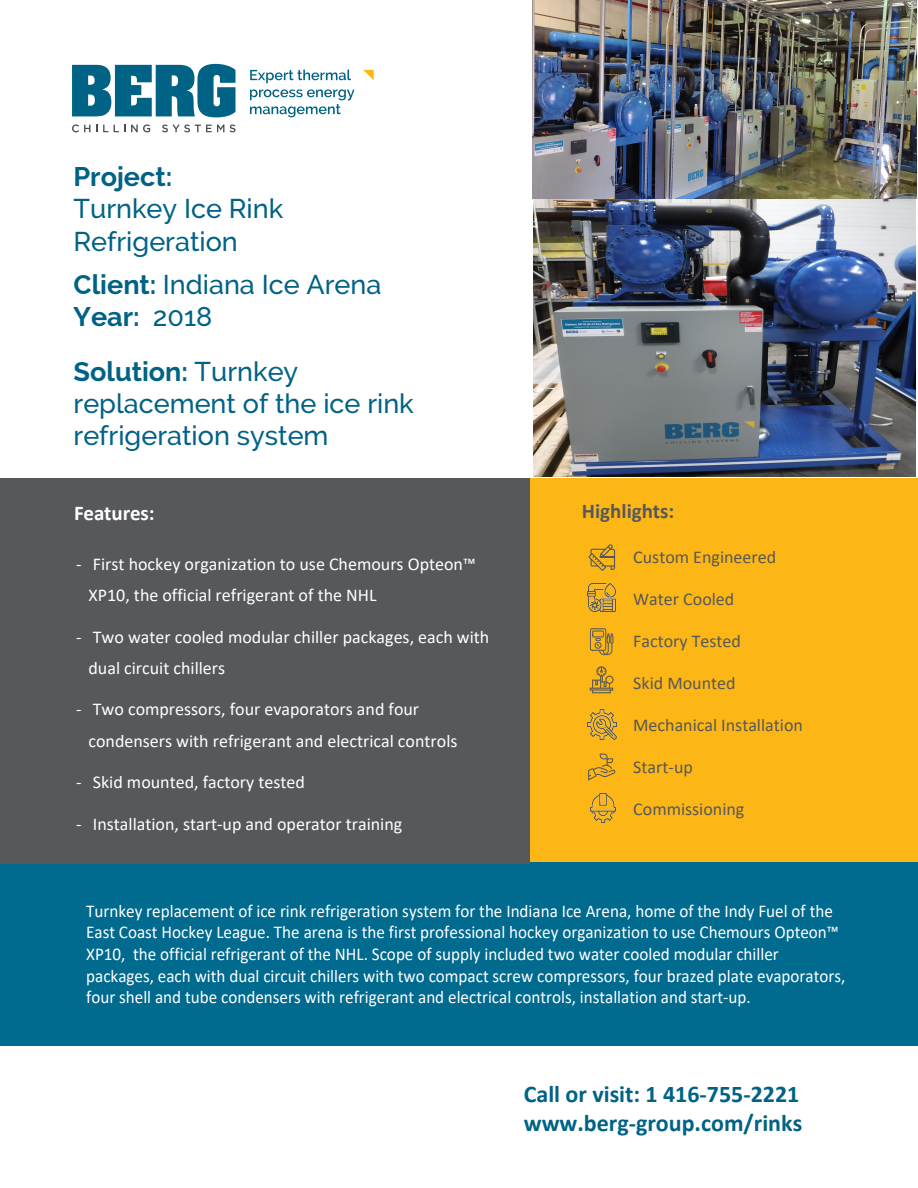
<style>
.page{position:relative;width:918px;height:1188px;background:#fff}
.page>*{position:absolute;margin:0;border:0;box-sizing:border-box;transform-origin:0 0}
.t1{font:500 27px/32.4px "Raleway";color:#006285}
.t2{font:700 27px "Raleway";color:#006285}
.t3{font:700 24px/28.8px "Calibri";color:#006285}
.t4{font:700 21px "Calibri";color:#57585a}
.t5{font:700 21px "Calibri";color:#fff}
.t6{font:18px/21.6px "Calibri";color:#fff;scale:.95 1}
.t7{font:18px/31.5px "Calibri";color:#fff}
.t8{font:18px "Calibri";color:#57585a}
.s1{font-weight:700}
</style>
<div class="page">
<div style="left:0;top:862px;width:918px;height:183px;background:#006a8f"></div>
<div style="left:520px;top:478px;width:398px;height:384px;background:#fcb615"></div>
<div style="left:0;top:478px;width:530px;height:386px;background:#57585a"></div>
<svg style="left:363px;top:70px;width:11px;height:10px"></svg>
<svg style="left:250px;top:70px;width:101px;height:13px"></svg>
<svg style="left:250px;top:89px;width:104px;height:28px"></svg>
<svg style="left:72px;top:124px;width:18px;height:8px"></svg>
<svg style="left:103px;top:125px;width:22px;height:7px"></svg>
<svg style="left:131px;top:124px;width:19px;height:8px"></svg>
<svg style="left:162px;top:125px;width:62px;height:7px"></svg>
<svg style="left:230px;top:125px;width:5px;height:7px"></svg>
<svg style="left:72px;top:64px;width:163px;height:53px"></svg>
<svg style="left:590px;top:628px;width:23px;height:27px"></svg>
<svg style="left:590px;top:666px;width:24px;height:27px"></svg>
<svg style="left:588px;top:544px;width:27px;height:27px"></svg>
<svg style="left:588px;top:754px;width:28px;height:26px"></svg>
<img style="left:532px;top:1px;width:384px;height:476px">
<img style="left:587px;top:584px;width:28px;height:28px">
<img style="left:587px;top:710px;width:29px;height:29px">
<img style="left:590px;top:794px;width:26px;height:28px">
<h2 class="t2" style="left:74px;top:161px;width:100px">Project:</h2>
<p class="t1" style="left:74px;top:192px;width:211px">Turnkey Ice Rink<br>Refrigeration</p>
<p class="t1" style="left:74px;top:268px;width:309px"><span class="s1">Client:</span> Indiana Ice Arena<br><span class="s1">Year:</span> 2018</p>
<p class="t1" style="left:74px;top:355px;width:342px"><span class="s1">Solution:</span> Turnkey replacement of the ice rink refrigeration system</p>
<p class="t5" style="left:74px;top:499px;width:82px">Features:</p>
<p class="t7" style="left:89px;top:548px;width:389px;text-indent:-12px">- First hockey organization to use Chemours Opteon™<br>XP10, the official refrigerant of the NHL</p>
<h3 class="t4" style="left:582px;top:498px;width:94px">Highlights:</h3>
<p class="t8" style="left:633px;top:546px;width:144px">Custom Engineered</p>
<p class="t8" style="left:633px;top:587px;width:103px">Water Cooled</p>
<p class="t7" style="left:76px;top:621px;width:415px">- Two water cooled modular chiller packages, each with</p>
<p class="t8" style="left:633px;top:630px;width:109px">Factory Tested</p>
<p class="t7" style="left:89px;top:652px;width:138px">dual circuit chillers</p>
<p class="t8" style="left:633px;top:672px;width:104px">Skid Mounted</p>
<p class="t7" style="left:76px;top:694px;width:344px">- Two compressors, four evaporators and four</p>
<p class="t8" style="left:633px;top:713px;width:171px">Mechanical Installation</p>
<p class="t7" style="left:89px;top:725px;width:371px">condensers with refrigerant and electrical controls</p>
<p class="t8" style="left:633px;top:756px;width:61px">Start-up</p>
<p class="t7" style="left:76px;top:767px;width:230px">- Skid mounted, factory tested</p>
<p class="t8" style="left:633px;top:797px;width:113px">Commissioning</p>
<p class="t7" style="left:76px;top:808px;width:328px">- Installation, start-up and operator training</p>
<p class="t6" style="left:86px;top:900px;width:801px">Turnkey replacement of ice rink refrigeration system for the Indiana Ice Arena, home of the Indy Fuel of the East Coast Hockey League. The arena is the first professional hockey organization to use Chemours Opteon™ XP10, the official refrigerant of the NHL. Scope of supply included two water cooled modular chiller packages, each with dual circuit chillers with two compact screw compressors, four brazed plate evaporators, four shell and tube condensers with refrigerant and electrical controls, installation and start-up.</p>
<p class="t3" style="left:524px;top:1080px;width:280px">Call or visit: 1 416-755-2221 www.berg-group.com/rinks</p>
</div>
